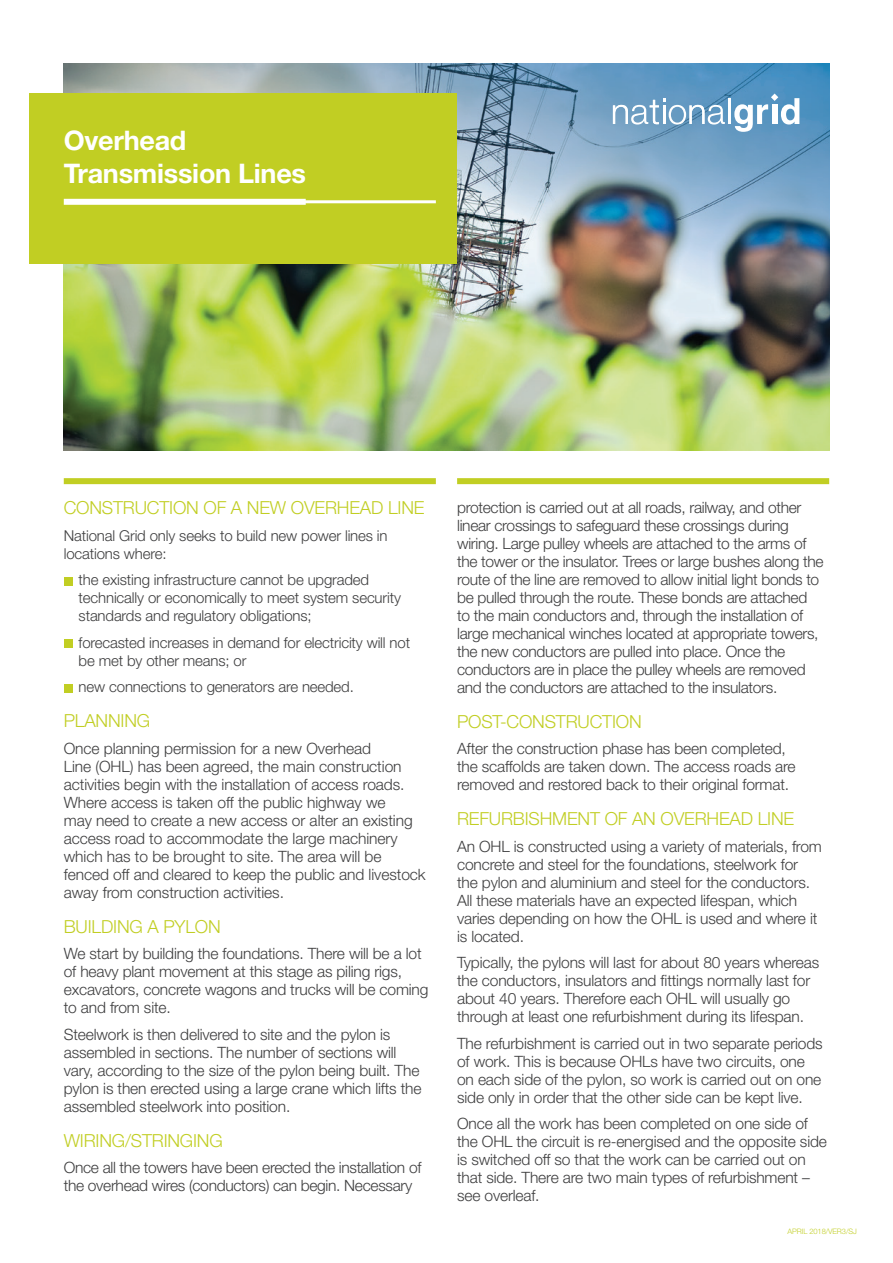
<style>
.page{position:relative;width:893px;height:1263px;background:#fff}
.page>*{position:absolute;margin:0;border:0;box-sizing:border-box;transform-origin:0 0}
.t1{font:700 27px/32.4px "Helvetica Neue LT Std";letter-spacing:-.01em;color:#fff}
.t2{font:300 18px "Helvetica Neue LT Std";letter-spacing:-.01em;color:#c1ce23}
.t3{font:300 15.6px/18px "Helvetica Neue LT Std";letter-spacing:-.01em;color:#3e3e3f}
.t4{font:300 15px/18px "Helvetica Neue LT Std";letter-spacing:-.01em;color:#3e3e3f}
.t5{font:300 7.5px "Helvetica Neue LT Std";letter-spacing:-.01em;color:#c1ce23}
</style>
<div class="page">
<img style="left:64px;top:64px;width:765px;height:387px">
<div style="left:64px;top:577px;width:8px;height:8px;background:#c1ce23"></div>
<div style="left:64px;top:639px;width:8px;height:9px;background:#c1ce23"></div>
<div style="left:64px;top:684px;width:8px;height:8px;background:#c1ce23"></div>
<div style="left:457px;top:478px;width:372px;height:6px;background:#c1ce23"></div>
<div style="left:64px;top:478px;width:372px;height:6px;background:#c1ce23"></div>
<div style="left:30px;top:94px;width:427px;height:170px;background:#c1ce23"></div>
<div style="left:64px;top:199px;width:242px;height:6px;background:#fff"></div>
<hr style="left:130px;top:200px;width:306px;height:3px;background:#fff">
<svg style="left:613px;top:98px;width:112px;height:27px"></svg>
<hr style="left:729px;top:98px;width:2px;height:26px;background:#fff">
<svg style="left:734px;top:94px;width:65px;height:38px"></svg>
<h1 class="t1" style="left:64px;top:124px;width:244px">Overhead<br>Transmission Lines</h1>
<p class="t2" style="left:64px;top:497px;width:362px">CONSTRUCTION OF A NEW OVERHEAD LINE</p>
<p class="t4" style="left:64px;top:526px;width:325px">National Grid only seeks to build new power lines in locations where:</p>
<p class="t4" style="left:79px;top:571px;width:324px">the existing infrastructure cannot be upgraded technically or economically to meet system security standards and regulatory obligations;</p>
<p class="t4" style="left:79px;top:633px;width:333px">forecasted increases in demand for electricity will not be met by other means; or</p>
<p class="t4" style="left:79px;top:678px;width:277px">new connections to generators are needed.</p>
<p class="t2" style="left:64px;top:710px;width:88px">PLANNING</p>
<p class="t3" style="left:64px;top:739px;width:363px">Once planning permission for a new Overhead<br>Line (OHL) has been agreed, the main construction activities begin with the installation of access roads.<br>Where access is taken off the public highway we<br>may need to create a new access or alter an existing access road to accommodate the large machinery which has to be brought to site. The area will be fenced off and cleared to keep the public and livestock away from construction activities.</p>
<p class="t2" style="left:64px;top:915px;width:158px">BUILDING A PYLON</p>
<p class="t3" style="left:64px;top:944px;width:366px">We start by building the foundations. There will be a lot of heavy plant movement at this stage as piling rigs, excavators, concrete wagons and trucks will be coming to and from site.</p>
<p class="t3" style="left:64px;top:1025px;width:359px">Steelwork is then delivered to site and the pylon is assembled in sections. The number of sections will vary, according to the size of the pylon being built. The pylon is then erected using a large crane which lifts the assembled steelwork into position.</p>
<p class="t2" style="left:64px;top:1129px;width:160px">WIRING/STRINGING</p>
<p class="t3" style="left:64px;top:1158px;width:359px">Once all the towers have been erected the installation of the overhead wires (conductors) can begin. Necessary</p>
<p class="t3" style="left:457px;top:498px;width:368px">protection is carried out at all roads, railway, and other linear crossings to safeguard these crossings during wiring. Large pulley wheels are attached to the arms of the tower or the insulator. Trees or large bushes along the route of the line are removed to allow initial light bonds to be pulled through the route. These bonds are attached to the main conductors and, through the installation of large mechanical winches located at appropriate towers, the new conductors are pulled into place. Once the conductors are in place the pulley wheels are removed and the conductors are attached to the insulators.</p>
<p class="t2" style="left:457px;top:710px;width:186px">POST-CONSTRUCTION</p>
<p class="t3" style="left:457px;top:739px;width:340px">After the construction phase has been completed, the scaffolds are taken down. The access roads are removed and restored back to their original format.</p>
<p class="t2" style="left:457px;top:808px;width:339px">REFURBISHMENT OF AN OVERHEAD LINE</p>
<p class="t3" style="left:457px;top:837px;width:366px">An OHL is constructed using a variety of materials, from concrete and steel for the foundations, steelwork for the pylon and aluminium and steel for the conductors.<br>All these materials have an expected lifespan, which varies depending on how the OHL is used and where it is located.</p>
<p class="t3" style="left:457px;top:953px;width:364px">Typically, the pylons will last for about 80 years whereas the conductors, insulators and fittings normally last for about 40 years. Therefore each OHL will usually go through at least one refurbishment during its lifespan.</p>
<p class="t3" style="left:457px;top:1034px;width:367px">The refurbishment is carried out in two separate periods of work. This is because OHLs have two circuits, one on each side of the pylon, so work is carried out on one side only in order that the other side can be kept live.</p>
<p class="t3" style="left:457px;top:1114px;width:371px">Once all the work has been completed on one side of the OHL the circuit is re-energised and the opposite side is switched off so that the work can be carried out on that side. There are two main types of refurbishment – see overleaf.</p>
<p class="t5" style="left:788px;top:1227px;width:71px">APRIL 2018/VER3/SJ</p>
</div>
